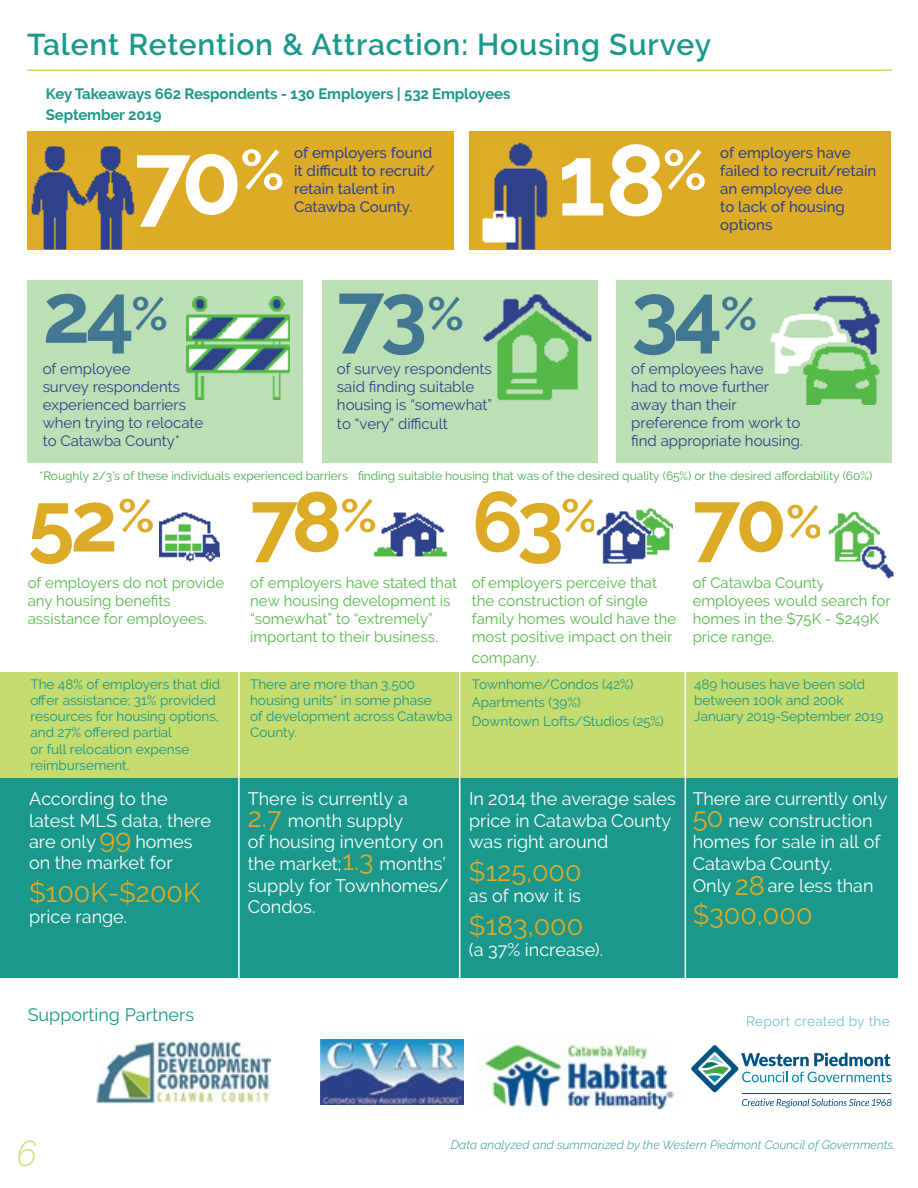
<style>
.page{position:relative;width:918px;height:1188px;background:#fff}
.page>*{position:absolute;margin:0;border:0;box-sizing:border-box;transform-origin:0 0}
.t1{font:700 100.5px "Raleway";color:#fff}
.t2{font:700 84.45px "Raleway";letter-spacing:-.065em;color:#ddab26}
.t3{font:700 84.45px "Raleway";color:#417790}
.t4{font:700 46.35px "Raleway";color:#ddab26}
.t5{font:italic 300 36px "Raleway";color:#c3db6e;scale:.94 1}
.t6{font:600 30px "Raleway";letter-spacing:.03em;color:#1d988c}
.t7{font:27px "Raleway";color:#ddab26}
.t8{font:18px/21.6px "Raleway";color:#fff}
.t9{font:18px "Raleway";color:#1a988c}
.t10{font:15px/18px "Raleway";color:#54b948}
.t11{font:15px/18px "Raleway";color:#2d428b}
.t12{font:500 15px/18px "Raleway";color:#2d428b}
.t13{font:700 15px/21px "Raleway";letter-spacing:-.01em;color:#1d988c}
.t14{font:13.65px "Raleway";letter-spacing:.02em;color:#74c3d4}
.t15{font:13.5px/16.2px "Raleway";color:#1a988c}
.t16{font:12px "Raleway";color:#41ad49}
.t17{font:italic 300 12px "Raleway";letter-spacing:.01em;color:#1d988c}
.s1{font-size:27px;color:#ddab26}
</style>
<div class="page">
<hr style="left:27px;top:69px;width:865px;height:2px;background:#c3db6e">
<div style="left:28px;top:280px;width:275px;height:183px;background:#bcdfb5"></div>
<div style="left:322px;top:280px;width:275px;height:183px;background:#bcdfb5"></div>
<div style="left:616px;top:280px;width:276px;height:183px;background:#bcdfb5"></div>
<div style="left:469px;top:131px;width:422px;height:119px;background:#ddab26"></div>
<div style="left:28px;top:131px;width:426px;height:119px;background:#ddab26"></div>
<div style="left:0;top:672px;width:897px;height:131px;background:#c3db6f"></div>
<div style="left:0;top:779px;width:897px;height:199px;background:#1a988c"></div>
<img style="left:31px;top:146px;width:104px;height:104px">
<img style="left:482px;top:142px;width:66px;height:108px">
<img style="left:187px;top:296px;width:103px;height:103px">
<img style="left:770px;top:295px;width:110px;height:109px">
<img style="left:483px;top:294px;width:109px;height:107px">
<img style="left:596px;top:508px;width:77px;height:56px">
<img style="left:828px;top:511px;width:66px;height:68px">
<img style="left:373px;top:512px;width:75px;height:45px">
<img style="left:96px;top:1041px;width:175px;height:62px">
<img style="left:321px;top:1040px;width:143px;height:64px">
<img style="left:484px;top:1043px;width:191px;height:66px">
<svg style="left:742px;top:1099px;width:150px;height:9px"></svg>
<hr style="left:742px;top:1093px;width:149px;height:1px;background:#005383">
<svg style="left:691px;top:1045px;width:201px;height:48px"></svg>
<img style="left:160px;top:512px;width:60px;height:50px">
<hr style="left:238px;top:663px;width:2px;height:320px;background:#fff">
<hr style="left:459px;top:663px;width:1px;height:320px;background:#fff">
<hr style="left:685px;top:663px;width:1px;height:320px;background:#fff">
<h3 class="t6" style="left:27px;top:27px;width:686px">Talent Retention &amp; Attraction: Housing Survey</h3>
<p class="t13" style="left:46px;top:83px;width:466px">Key Takeaways 662 Respondents - 130 Employers | 532 Employees<br>September 2019</p>
<h1 class="t1" style="left:134px;top:121px;width:152px">70<sup>%</sup></h1>
<p class="t12" style="left:294px;top:143px;width:142px">of employers found it difficult to recruit/ retain talent in<br>Catawba County.</p>
<h1 class="t1" style="left:556px;top:123px;width:152px">18<sup>%</sup></h1>
<p class="t12" style="left:720px;top:143px;width:158px">of employers have failed to recruit/retain an employee due<br>to lack of housing options</p>
<h2 class="t3" style="left:43px;top:265px;width:127px">24<sup>%</sup></h2>
<p class="t11" style="left:43px;top:360px;width:162px">of employee<br>survey respondents experienced barriers when trying to relocate to Catawba County*</p>
<h2 class="t3" style="left:337px;top:265px;width:129px">73<sup>%</sup></h2>
<p class="t11" style="left:337px;top:360px;width:157px">of survey respondents said finding suitable housing is “somewhat” to “very” difficult</p>
<h2 class="t3" style="left:631px;top:265px;width:127px">34<sup>%</sup></h2>
<p class="t11" style="left:631px;top:360px;width:173px">of employees have<br>had to move further away than their preference from work to find appropriate housing.</p>
<p class="t16" style="left:39px;top:469px;width:834px">*Roughly 2/3’s of these individuals experienced barriers finding suitable housing that was of the desired quality (65%) or the desired affordability (60%)</p>
<h2 class="t2" style="left:28px;top:474px;width:129px">52<sup>%</sup></h2>
<p class="t10" style="left:28px;top:574px;width:198px">of employers do not provide any housing benefits assistance for employees.</p>
<p class="t15" style="left:30px;top:676px;width:191px">The 48% of employers that did offer assistance; 31% provided resources for housing options, and 27% offered partial<br>or full relocation expense reimbursement.</p>
<h3 class="t8" style="left:29px;top:788px;width:183px">According to the latest MLS data, there are only <span class="s1">99</span> homes on the market for</h3>
<h3 class="t7" style="left:29px;top:877px;width:173px">$100K-$200K</h3>
<h3 class="t8" style="left:29px;top:906px;width:100px">price range.</h3>
<h3 class="t9" style="left:28px;top:1004px;width:168px">Supporting Partners</h3>
<h2 class="t2" style="left:250px;top:474px;width:94px">78</h2>
<p class="t10" style="left:250px;top:574px;width:208px">of employers have stated that new housing development is “somewhat” to “extremely” important to their business.</p>
<h3 class="t4" style="left:341px;top:489px;width:38px">%</h3>
<p class="t15" style="left:250px;top:676px;width:204px">There are more than 3,500 housing units* in some phase<br>of development across Catawba<br>County.</p>
<h2 class="t2" style="left:472px;top:474px;width:127px">63<sup>%</sup></h2>
<p class="t10" style="left:472px;top:574px;width:206px">of employers perceive that the construction of single family homes would have the most positive impact on their</p>
<p class="t10" style="left:472px;top:649px;width:69px">company.</p>
<p class="t15" style="left:472px;top:675px;width:194px;line-height:18.6px">Townhome/Condos (42%)<br>Apartments (39%)<br>Downtown Lofts/Studios (25%)</p>
<h2 class="t2" style="left:693px;top:474px;width:131px">70<sup>%</sup></h2>
<p class="t10" style="left:693px;top:574px;width:199px">of Catawba County employees would search for homes in the $75K - $249K price range.</p>
<p class="t15" style="left:694px;top:676px;width:191px">489 houses have been sold between 100k and 200k<br>January 2019-September 2019</p>
<h3 class="t8" style="left:248px;top:788px;width:202px">There is currently a<br><span class="s1">2.7</span> month supply<br>of housing inventory on the market; <span class="s1">1.3</span> months’ supply for Townhomes/<br>Condos.</h3>
<h3 class="t8" style="left:469px;top:788px;width:208px">In 2014 the average sales price in Catawba County was right around</h3>
<h3 class="t7" style="left:469px;top:856px;width:114px">$125,000</h3>
<h3 class="t8" style="left:469px;top:885px;width:114px">as of now it is</h3>
<h3 class="t7" style="left:469px;top:910px;width:116px">$183,000</h3>
<h3 class="t8" style="left:469px;top:939px;width:136px">(a 37% increase).</h3>
<h3 class="t8" style="left:693px;top:788px;width:196px">There are currently only<br><span class="s1">50</span> new construction homes for sale in all of<br>Catawba County.<br>Only <span class="s1">28</span> are less than</h3>
<h3 class="t7" style="left:693px;top:899px;width:121px">$300,000</h3>
<p class="t14" style="left:746px;top:1013px;width:145px">Report created by the</p>
<h3 class="t5" style="left:16px;top:1132px;width:23px">6</h3>
<p class="t17" style="left:451px;top:1138px;width:446px">Data analyzed and summarized by the Western Piedmont Council of Governments.</p>
</div>
